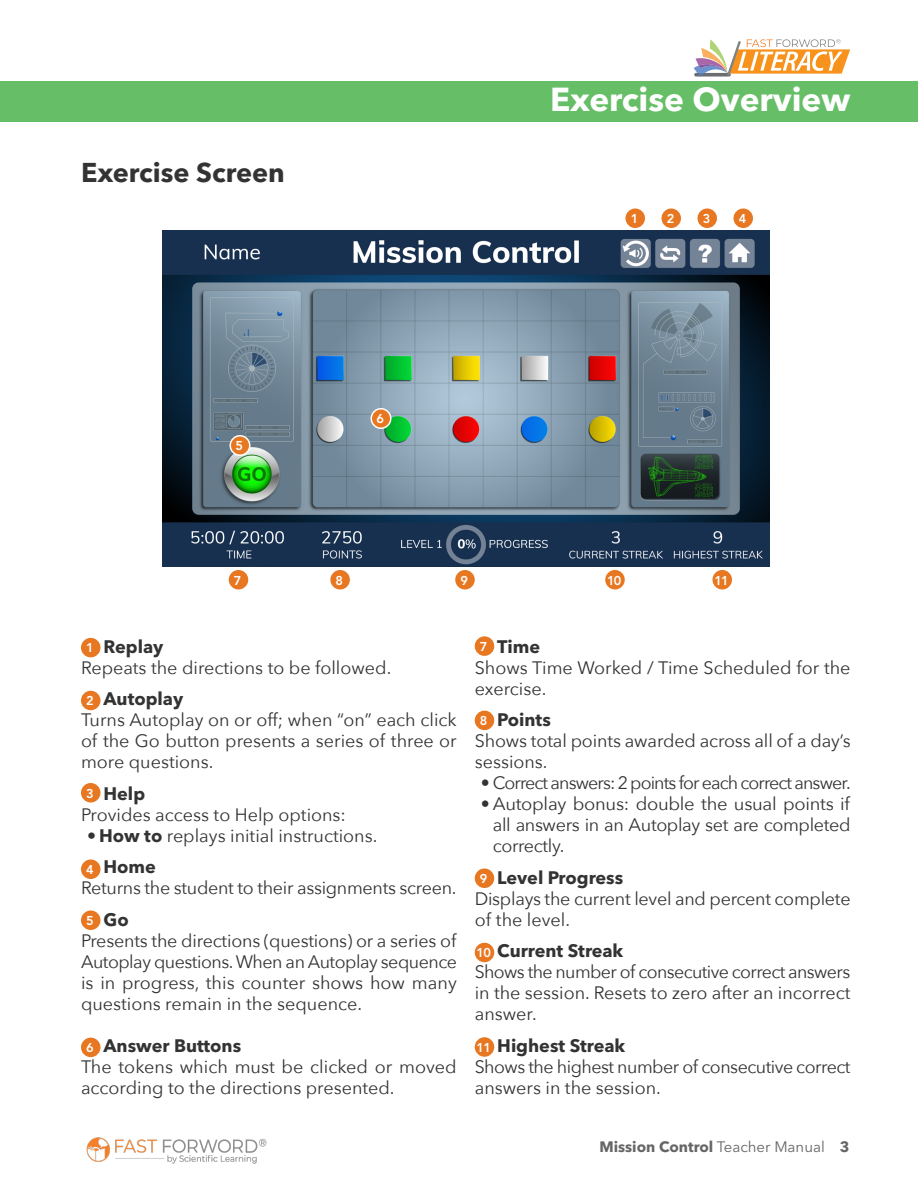
<style>
.page{position:relative;width:918px;height:1188px;background:#fff}
.page>*{position:absolute;margin:0;border:0;box-sizing:border-box;transform-origin:0 0}
.t1{font:700 33px "Avenir Next LT Pro";color:#fff}
.edited{font:700 27px "Avenir Next LT Pro";color:#333}
.edited-2{font:18px/21px "Avenir Next";color:#333;text-align:justify}
.edited-3{font:700 18px "Avenir Next LT Pro";color:#333}
.edited-4{font:18px/21px "Avenir Next";letter-spacing:-.025em;color:#333}
.edited-5{font:18px "Avenir Next";letter-spacing:-.05em;color:#333}
.t2{font:700 15px "Avenir Next LT Pro";color:#666}
.t3{font:800 12.75px "Avenir LT Std";letter-spacing:-.06em;color:#fff}
.s1{font-family:"Avenir Next LT Pro";font-weight:700}
.s2{font-weight:400}
</style>
<div class="page">
<svg style="left:694px;top:39px;width:156px;height:38px"></svg>
<img style="left:163px;top:231px;width:607px;height:336px">
<div style="left:712px;top:570px;width:20px;height:20px;background:#e87722;border-radius:50%"></div>
<div style="left:475px;top:1037px;width:19px;height:20px;background:#e87722;border-radius:50%"></div>
<div style="left:605px;top:570px;width:20px;height:20px;background:#e87722;border-radius:50%"></div>
<div style="left:475px;top:943px;width:19px;height:19px;background:#e87722;border-radius:50%"></div>
<div style="left:455px;top:570px;width:20px;height:20px;background:#e87722;border-radius:50%"></div>
<div style="left:475px;top:868px;width:19px;height:20px;background:#e87722;border-radius:50%"></div>
<div style="left:475px;top:711px;width:19px;height:19px;background:#e87722;border-radius:50%"></div>
<div style="left:330px;top:570px;width:20px;height:20px;background:#e87722;border-radius:50%"></div>
<div style="left:475px;top:636px;width:19px;height:20px;background:#e87722;border-radius:50%"></div>
<div style="left:229px;top:570px;width:19px;height:20px;background:#e87722;border-radius:50%"></div>
<div style="left:371px;top:409px;width:20px;height:19px;background:#e87722;border-radius:50%"></div>
<div style="left:370px;top:408px;width:22px;height:21px;border:2px solid #fff;border-radius:50%"></div>
<div style="left:81px;top:1038px;width:19px;height:19px;background:#e87722;border-radius:50%"></div>
<div style="left:230px;top:436px;width:20px;height:19px;background:#e87722;border-radius:50%"></div>
<div style="left:230px;top:435px;width:20px;height:21px;border:2px solid #fff;border-radius:50%"></div>
<div style="left:81px;top:910px;width:19px;height:20px;background:#e87722;border-radius:50%"></div>
<div style="left:734px;top:208px;width:19px;height:20px;background:#e87722;border-radius:50%"></div>
<div style="left:81px;top:860px;width:19px;height:19px;background:#e87722;border-radius:50%"></div>
<div style="left:698px;top:208px;width:19px;height:20px;background:#e87722;border-radius:50%"></div>
<div style="left:81px;top:783px;width:19px;height:19px;background:#e87722;border-radius:50%"></div>
<div style="left:662px;top:208px;width:19px;height:20px;background:#e87722;border-radius:50%"></div>
<div style="left:81px;top:691px;width:19px;height:19px;background:#e87722;border-radius:50%"></div>
<div style="left:626px;top:208px;width:19px;height:20px;background:#e87722;border-radius:50%"></div>
<div style="left:81px;top:638px;width:19px;height:19px;background:#e87722;border-radius:50%"></div>
<img style="left:86px;top:1137px;width:181px;height:27px">
<div style="left:0;top:81px;width:918px;height:41px;background:#66be67"></div>
<p class="edited" style="left:81px;top:156px;width:205px">Exercise Screen</p>
<p class="t3" style="left:235px;top:438px;width:9px">5</p>
<p class="t3" style="left:234px;top:573px;width:9px">7</p>
<p class="t3" style="left:376px;top:411px;width:9px">6</p>
<p class="t3" style="left:336px;top:573px;width:9px">8</p>
<p class="t3" style="left:460px;top:573px;width:9px">9</p>
<h1 class="t1" style="left:550px;top:79px;width:302px">Exercise Overview</h1>
<p class="t3" style="left:631px;top:211px;width:9px">1</p>
<p class="t3" style="left:667px;top:211px;width:9px">2</p>
<p class="t3" style="left:703px;top:211px;width:9px">3</p>
<p class="t3" style="left:739px;top:211px;width:9px">4</p>
<p class="t3" style="left:607px;top:573px;width:16px">10</p>
<p class="t3" style="left:714px;top:573px;width:16px">11</p>
<p class="edited-3" style="left:104px;top:635px;width:62px">Replay</p>
<p class="edited-2" style="left:81px;top:656px;width:312px">Repeats the directions to be followed.</p>
<p class="edited-3" style="left:104px;top:688px;width:81px">Autoplay</p>
<p class="edited-2" style="left:81px;top:708px;width:377px">Turns Autoplay on or off; when “on” each click of the Go button presents a series of three or more questions.</p>
<p class="edited-3" style="left:104px;top:782px;width:43px">Help</p>
<p class="edited-2" style="left:81px;top:803px;width:267px">Provides access to Help options:</p>
<p class="edited-2" style="left:87px;top:824px;width:292px"><span class="s1">• How to</span> replays initial instructions.</p>
<p class="edited-3" style="left:104px;top:856px;width:54px">Home</p>
<p class="edited-2" style="left:81px;top:876px;width:377px">Returns the student to their assignments screen.</p>
<p class="edited-3" style="left:104px;top:908px;width:27px">Go</p>
<p class="edited-2" style="left:81px;top:929px;width:377px">Presents the directions (questions) or a series of Autoplay questions. When an Autoplay sequence is in progress, this counter shows how many questions remain in the sequence.</p>
<p class="edited-3" style="left:104px;top:1034px;width:139px">Answer Buttons</p>
<p class="edited-2" style="left:81px;top:1055px;width:377px">The tokens which must be clicked or moved according to the directions presented.</p>
<p class="t3" style="left:86px;top:640px;width:9px">1</p>
<p class="t3" style="left:86px;top:693px;width:9px">2</p>
<p class="t3" style="left:86px;top:786px;width:9px">3</p>
<p class="t3" style="left:86px;top:862px;width:9px">4</p>
<p class="t3" style="left:86px;top:913px;width:9px">5</p>
<p class="t3" style="left:86px;top:1040px;width:9px">6</p>
<p class="edited-3" style="left:497px;top:635px;width:44px">Time</p>
<p class="edited-2" style="left:475px;top:656px;width:377px">Shows Time Worked / Time Scheduled for the exercise.</p>
<p class="edited-3" style="left:497px;top:709px;width:55px">Points</p>
<p class="edited-2" style="left:475px;top:729px;width:378px">Shows total points awarded across all of a day’s sessions.</p>
<p class="edited-5" style="left:481px;top:768px;width:372px">• Correct answers: 2 points for each correct answer.</p>
<p class="edited-2" style="left:493px;top:792px;width:359px;text-indent:-12px">• Autoplay bonus: double the usual points if all answers in an Autoplay set are completed correctly.</p>
<p class="edited-3" style="left:497px;top:866px;width:127px">Level Progress</p>
<p class="edited-2" style="left:475px;top:887px;width:377px">Displays the current level and percent complete of the level.</p>
<p class="edited-3" style="left:497px;top:940px;width:128px">Current Streak</p>
<p class="edited-2" style="left:475px;top:960px;width:377px">Shows the number of consecutive correct answers in the session. Resets to zero after an incorrect answer.</p>
<p class="edited-3" style="left:497px;top:1034px;width:129px">Highest Streak</p>
<p class="edited-4" style="left:475px;top:1055px;width:377px">Shows the highest number of consecutive correct answers in the session.</p>
<p class="t3" style="left:480px;top:639px;width:9px">7</p>
<p class="t3" style="left:480px;top:713px;width:9px">8</p>
<p class="t3" style="left:480px;top:871px;width:9px">9</p>
<p class="t3" style="left:477px;top:945px;width:16px">10</p>
<p class="t3" style="left:477px;top:1040px;width:16px">11</p>
<p class="t2" style="left:599px;top:1138px;width:252px">Mission Control <span class="s2">Teacher Manual</span> 3</p>
</div>
